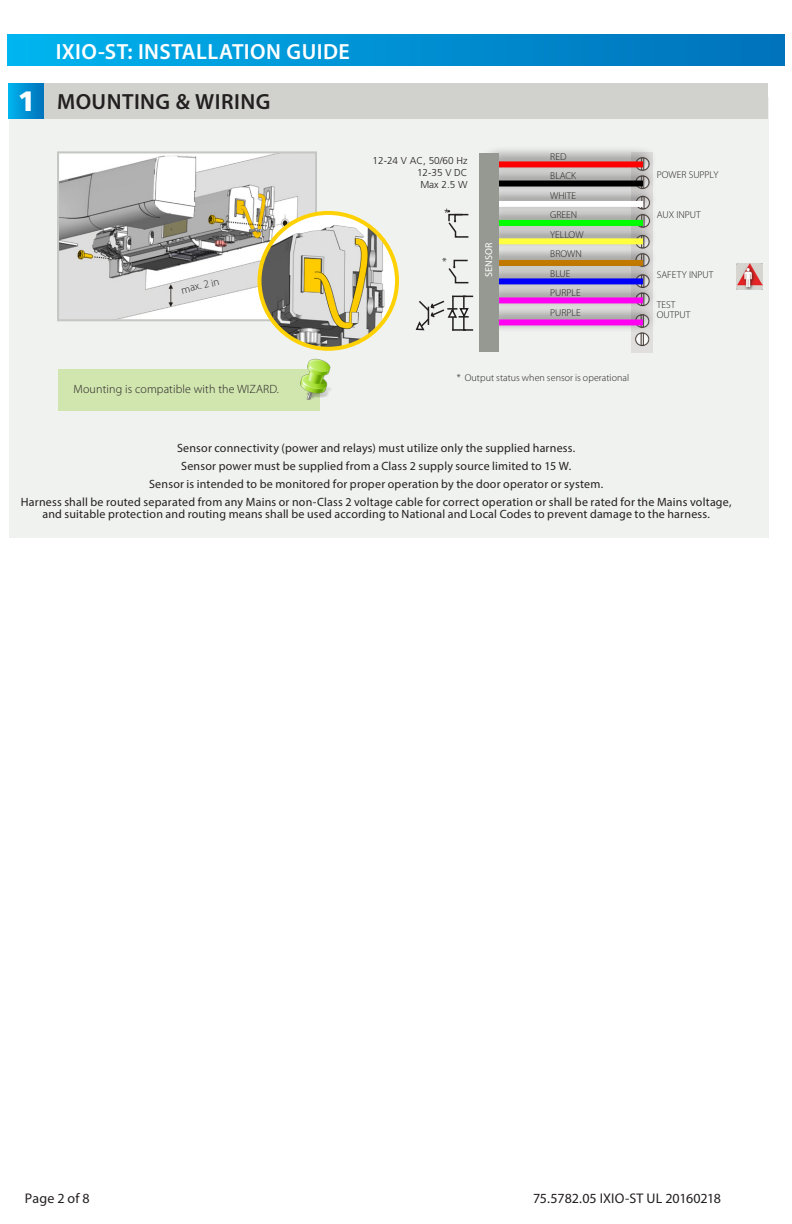
<style>
.page{position:relative;width:792px;height:1224px;background:#fff}
.page>*{position:absolute;margin:0;border:0;box-sizing:border-box;transform-origin:0 0}
.t1{font:900 28px "Frutiger LT Std";color:#fff}
.t2{font:600 22px "Myriad Pro";letter-spacing:.02em;color:#fff}
.t3{font:600 22px "Myriad Pro";letter-spacing:.02em;color:#231f20}
.t4{font:14px "Myriad Pro";letter-spacing:.005em;color:#231f20}
.t5{font:12px/18px "Myriad Pro";letter-spacing:.02em;color:#231f20;text-align:center}
.t6{font:300 12px "Myriad Pro";letter-spacing:.01em;color:#231f20}
.t7{font:300 12px "Frutiger LT Std";color:#231f20}
.t8{font:300 11px "Myriad Pro";color:#231f20}
.t9{font:300 10px/19.6px "Myriad Pro";color:#231f20}
.t10{font:300 10px/12px "Frutiger LT Std";color:#231f20;text-align:right}
.t11{font:10px "Myriad Pro";letter-spacing:.015em;color:#fff}
</style>
<div class="page">
<div style="left:8px;top:34px;width:776px;height:32px;background:linear-gradient(to right,#00b3ee,#0070ba)"></div>
<div style="left:9px;top:98px;width:759px;height:440px;background:#f0f2f0"></div>
<div style="left:9px;top:83px;width:759px;height:36px;background:#d1d2cd"></div>
<div style="left:8px;top:83px;width:36px;height:36px;background:linear-gradient(to right,#00b3ee,#0073bc)"></div>
<img style="left:60px;top:154px;width:254px;height:164px">
<div style="left:57px;top:151px;width:260px;height:170px;border:2px solid #c3c6c1"></div>
<img style="left:260px;top:213px;width:137px;height:136px">
<div style="left:258px;top:211px;width:141px;height:140px;border:4px solid #fed105;border-radius:50%"></div>
<div style="left:58px;top:369px;width:262px;height:42px;background:#d1e5af"></div>
<img style="left:300px;top:358px;width:31px;height:42px">
<img style="left:631px;top:332px;width:22px;height:21px">
<svg style="left:415px;top:296px;width:58px;height:35px"></svg>
<img style="left:737px;top:263px;width:26px;height:27px">
<svg style="left:447px;top:210px;width:22px;height:28px"></svg>
<div style="left:481px;top:146px;width:177px;height:28px;background:#231f20;opacity:.75"></div>
<div style="left:488px;top:161px;width:155px;height:6px;background:#f00"></div>
<div style="left:481px;top:165px;width:177px;height:28px;background:#231f20;opacity:.75"></div>
<div style="left:488px;top:181px;width:155px;height:6px;background:#000"></div>
<div style="left:481px;top:185px;width:177px;height:29px;background:#231f20;opacity:.75"></div>
<div style="left:488px;top:201px;width:155px;height:6px;background:#fff"></div>
<div style="left:481px;top:204px;width:177px;height:29px;background:#231f20;opacity:.75"></div>
<div style="left:488px;top:220px;width:155px;height:6px;background:#0f0"></div>
<div style="left:481px;top:244px;width:177px;height:29px;background:#231f20;opacity:.75"></div>
<div style="left:488px;top:260px;width:155px;height:6px;background:#c17900"></div>
<div style="left:481px;top:263px;width:177px;height:28px;background:#231f20;opacity:.75"></div>
<div style="left:488px;top:278px;width:155px;height:6px;background:#0000fa"></div>
<div style="left:481px;top:282px;width:177px;height:28px;background:#231f20;opacity:.75"></div>
<div style="left:488px;top:297px;width:155px;height:6px;background:#ff00f2"></div>
<div style="left:481px;top:223px;width:177px;height:28px;background:#231f20;opacity:.75"></div>
<div style="left:488px;top:238px;width:155px;height:6px;background:#ffff40"></div>
<div style="left:481px;top:304px;width:177px;height:28px;background:#231f20;opacity:.75"></div>
<div style="left:488px;top:319px;width:155px;height:6px;background:#ff00f2"></div>
<div style="left:479px;top:153px;width:20px;height:199px;background:#969991"></div>
<svg style="left:448px;top:259px;width:21px;height:25px"></svg>
<h1 class="t1" style="left:18px;top:84px;width:19px">1</h1>
<h2 class="t2" style="left:56px;top:37px;width:296px">IXIO-ST: INSTALLATION GUIDE</h2>
<h2 class="t3" style="left:57px;top:88px;width:215px">MOUNTING &amp; WIRING</h2>
<p class="t8" style="left:180px;top:283px;width:41px;rotate:-13deg">max. 2 in</p>
<p class="t6" style="left:74px;top:382px;width:207px">Mounting is compatible with the WIZARD.</p>
<p class="t10" style="left:373px;top:154px;width:97px">12-24 V AC, 50/60 Hz<br>12-35 V DC<br>Max 2.5 W</p>
<p class="t7" style="left:444px;top:206px;width:8px">*</p>
<p class="t6" style="left:442px;top:255px;width:6px">*</p>
<p class="t11" style="left:482px;top:277px;width:36px;rotate:-90deg">SENSOR</p>
<p class="t9" style="left:550px;top:146px;width:35px">RED<br>BLACK<br>WHITE<br>GREEN<br>YELLOW<br>BROWN<br>BLUE<br>PURPLE<br>PURPLE</p>
<p class="t9" style="left:457px;top:367px;width:174px">* Output status when sensor is operational</p>
<p class="t9" style="left:657px;top:165px;width:63px">POWER SUPPLY</p>
<p class="t9" style="left:657px;top:205px;width:45px">AUX INPUT</p>
<p class="t9" style="left:657px;top:265px;width:58px">SAFETY INPUT</p>
<p class="t9" style="left:657px;top:300px;width:35px;line-height:10px">TEST<br>OUTPUT</p>
<p class="t5" style="left:21px;top:439px;width:712px">Sensor connectivity (power and relays) must utilize only the supplied harness.<br>Sensor power must be supplied from a Class 2 supply source limited to 15 W.<br>Sensor is intended to be monitored for proper operation by the door operator or system.<br>Harness shall be routed separated from any Mains or non-Class 2 voltage cable for correct operation or shall be rated for the Mains voltage,</p>
<p class="t5" style="left:42px;top:505px;width:669px">and suitable protection and routing means shall be used according to National and Local Codes to prevent damage to the harness.</p>
<p class="t4" style="left:25px;top:1190px;width:66px">Page 2 of 8</p>
<p class="t4" style="left:533px;top:1190px;width:190px">75.5782.05 IXIO-ST UL 20160218</p>
</div>
